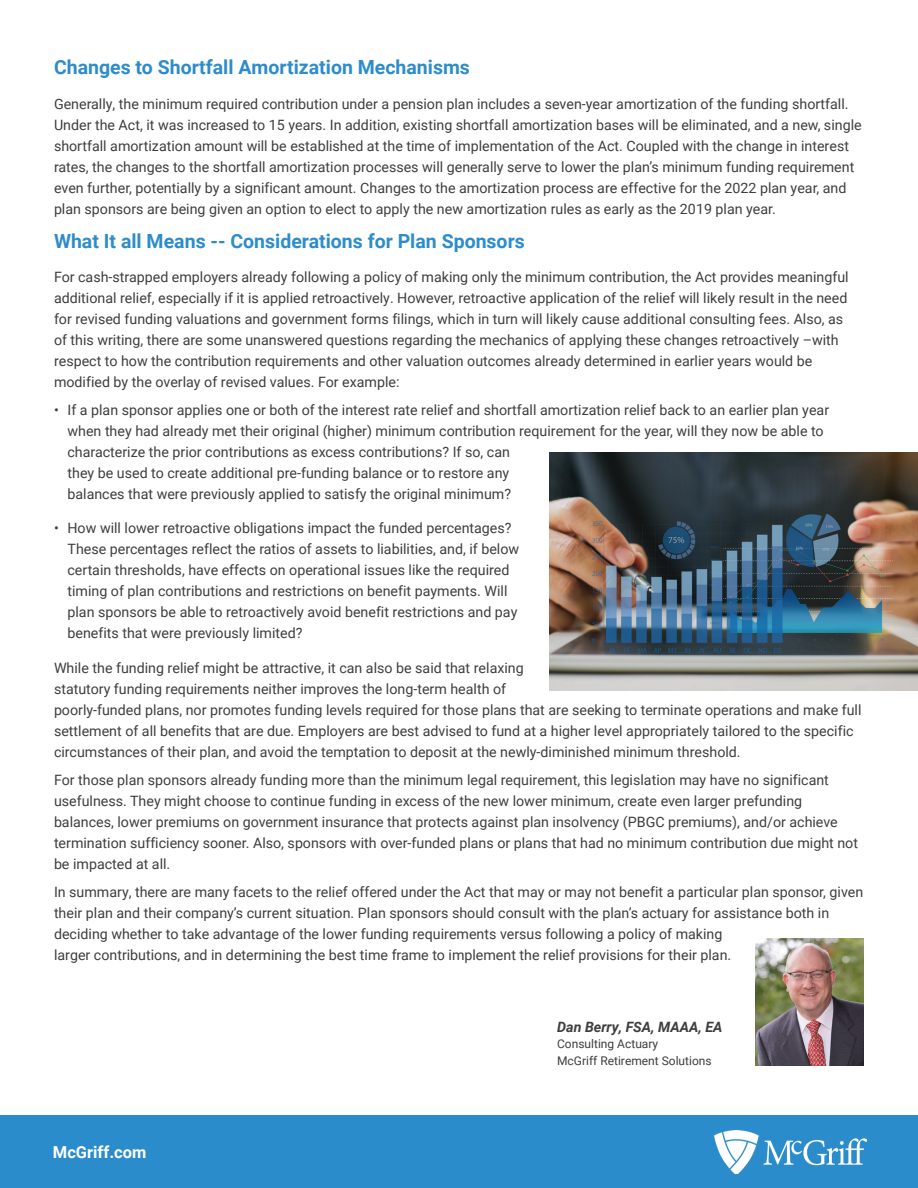
<style>
.page{position:relative;width:918px;height:1188px;background:#fff}
.page>*{position:absolute;margin:0;border:0;box-sizing:border-box;transform-origin:0 0}
.t1{font:700 19.5px "Roboto";color:#2d8ccb}
.t2{font:700 16.5px "Roboto";color:#fff}
.t3{font:14.25px/21px "Roboto";color:#3e3e3f}
.t4{font:italic 700 14.25px "Roboto";color:#3e3e3f}
.t5{font:12px/16.5px "Roboto";color:#3e3e3f}
</style>
<div class="page">
<div style="left:0;top:1115px;width:918px;height:73px;background:#2a8ccb"></div>
<img style="left:550px;top:453px;width:368px;height:238px">
<img style="left:755px;top:939px;width:109px;height:127px">
<img style="left:714px;top:1131px;width:152px;height:43px">
<h1 class="t1" style="left:54px;top:54px;width:418px">Changes to Shortfall Amortization Mechanisms</h1>
<p class="t3" style="left:54px;top:93px;width:809px">Generally, the minimum required contribution under a pension plan includes a seven-year amortization of the funding shortfall.<br>Under the Act, it was increased to 15 years. In addition, existing shortfall amortization bases will be eliminated, and a new, single shortfall amortization amount will be established at the time of implementation of the Act. Coupled with the change in interest rates, the changes to the shortfall amortization processes will generally serve to lower the plan’s minimum funding requirement even further, potentially by a significant amount. Changes to the amortization process are effective for the 2022 plan year, and plan sponsors are being given an option to elect to apply the new amortization rules as early as the 2019 plan year.</p>
<h1 class="t1" style="left:54px;top:227px;width:472px">What It all Means -- Considerations for Plan Sponsors</h1>
<p class="t3" style="left:54px;top:266px;width:796px">For cash-strapped employers already following a policy of making only the minimum contribution, the Act provides meaningful additional relief, especially if it is applied retroactively. However, retroactive application of the relief will likely result in the need for revised funding valuations and government forms filings, which in turn will likely cause additional consulting fees. Also, as of this writing, there are some unanswered questions regarding the mechanics of applying these changes retroactively –with respect to how the contribution requirements and other valuation outcomes already determined in earlier years would be modified by the overlay of revised values. For example:</p>
<p class="t3" style="left:67px;top:399px;width:763px;text-indent:-13px">• If a plan sponsor applies one or both of the interest rate relief and shortfall amortization relief back to an earlier plan year when they had already met their original (higher) minimum contribution requirement for the year, will they now be able to characterize the prior contributions as excess contributions? If so, can<br>they be used to create additional pre-funding balance or to restore any<br>balances that were previously applied to satisfy the original minimum?</p>
<p class="t3" style="left:67px;top:517px;width:453px;text-indent:-13px">• How will lower retroactive obligations impact the funded percentages?<br>These percentages reflect the ratios of assets to liabilities, and, if below certain thresholds, have effects on operational issues like the required timing of plan contributions and restrictions on benefit payments. Will plan sponsors be able to retroactively avoid benefit restrictions and pay benefits that were previously limited?</p>
<p class="t3" style="left:54px;top:657px;width:809px">While the funding relief might be attractive, it can also be said that relaxing<br>statutory funding requirements neither improves the long-term health of<br>poorly-funded plans, nor promotes funding levels required for those plans that are seeking to terminate operations and make full settlement of all benefits that are due. Employers are best advised to fund at a higher level appropriately tailored to the specific circumstances of their plan, and avoid the temptation to deposit at the newly-diminished minimum threshold.</p>
<p class="t3" style="left:54px;top:769px;width:806px">For those plan sponsors already funding more than the minimum legal requirement, this legislation may have no significant usefulness. They might choose to continue funding in excess of the new lower minimum, create even larger prefunding balances, lower premiums on government insurance that protects against plan insolvency (PBGC premiums), and/or achieve termination sufficiency sooner. Also, sponsors with over-funded plans or plans that had no minimum contribution due might not be impacted at all.</p>
<p class="t3" style="left:54px;top:880px;width:811px">In summary, there are many facets to the relief offered under the Act that may or may not benefit a particular plan sponsor, given their plan and their company’s current situation. Plan sponsors should consult with the plan’s actuary for assistance both in deciding whether to take advantage of the lower funding requirements versus following a policy of making<br>larger contributions, and in determining the best time frame to implement the relief provisions for their plan.</p>
<p class="t2" style="left:53px;top:1140px;width:95px">McGriff.com</p>
<p class="t4" style="left:557px;top:1017px;width:167px">Dan Berry, FSA, MAAA, EA</p>
<p class="t5" style="left:557px;top:1035px;width:156px">Consulting Actuary<br>McGriff Retirement Solutions</p>
</div>
